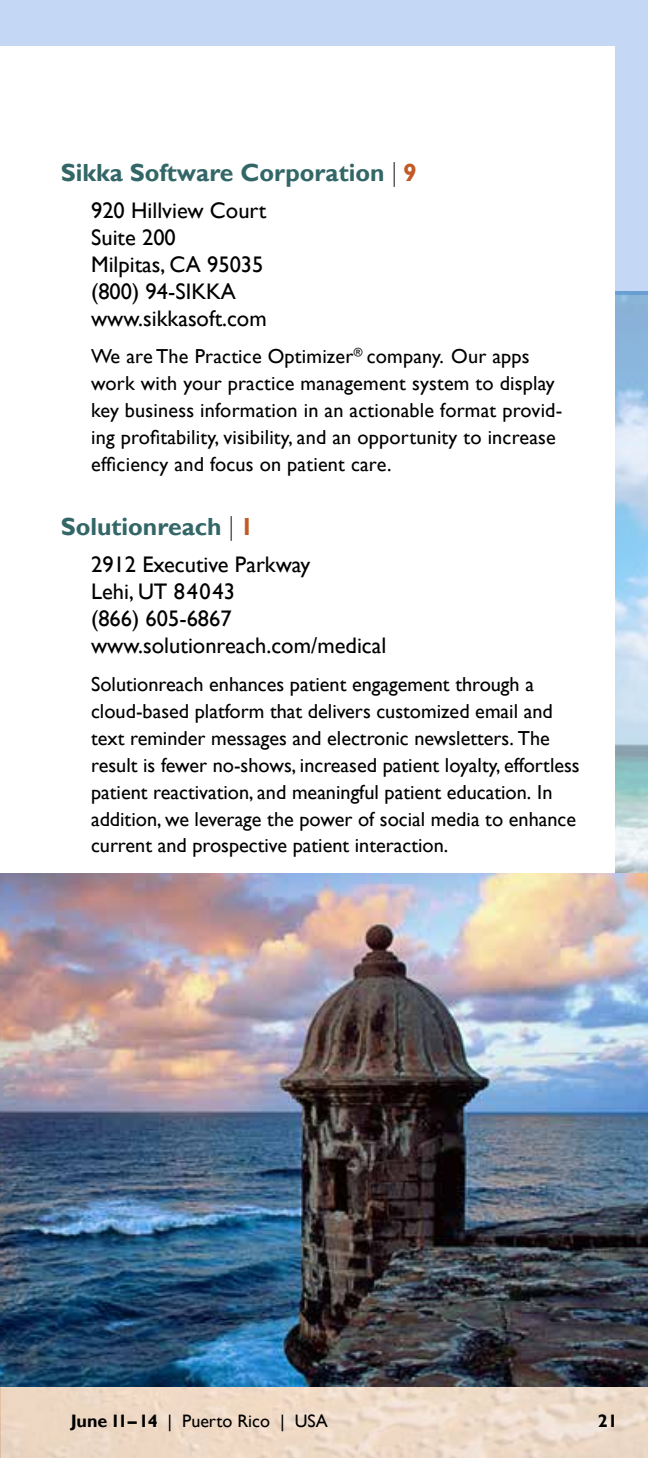
<style>
.page{position:relative;width:648px;height:1458px;background:#fff}
.page>*{position:absolute;margin:0;border:0;box-sizing:border-box;transform-origin:0 0}
.t1{font:700 24.75px "Gill Sans";color:#336667}
.t2{font:22.5px/27px "Gill Sans";color:#000}
.t3{font:20.25px/27px "Gill Sans";color:#000}
.t4{font:18px "Gill Sans";color:#000}
.t5{font:700 18px "Gill Sans";color:#000}
.s1{font-family:"Swiss 721 BT";font-weight:100;color:#000}
.s2{color:#c15a25}
.s3{font-weight:700}
</style>
<div class="page">
<div style="left:0;top:0;width:648px;height:295px;background:#c4d7f5"></div>
<img style="left:0;top:1387px;width:1px;height:71px">
<div style="left:0;top:46px;width:615px;height:1341px;background:#fff"></div>
<img style="left:0;top:874px;width:648px;height:513px">
<p class="t1" style="left:61px;top:158px;width:358px">Sikka Software Corporation <span class="s1">|</span> <span class="s2">9</span></p>
<p class="t2" style="left:91px;top:197px;width:177px">920 Hillview Court<br>Suite 200<br>Milpitas, CA 95035 (800) 94-SIKKA www.sikkasoft.com</p>
<p class="t3" style="left:91px;top:343px;width:473px">We are The Practice Optimizer<sup>®</sup> company. Our apps work with your practice management system to display key business information in an actionable format provid&shy;ing profitability, visibility, and an opportunity to increase efficiency and focus on patient care.</p>
<p class="t1" style="left:61px;top:512px;width:195px">Solutionreach <span class="s1">|</span> <span class="s2">1</span></p>
<p class="t2" style="left:91px;top:552px;width:297px">2912 Executive Parkway<br>Lehi, UT 84043<br>(866) 605-6867 www.solutionreach.com/medical</p>
<p class="t3" style="left:91px;top:671px;width:490px">Solutionreach enhances patient engagement through a cloud-based platform that delivers customized email and text reminder messages and electronic newsletters. The result is fewer no-shows, increased patient loyalty, effortless patient reactivation, and meaningful patient education. In addition, we leverage the power of social media to enhance current and prospective patient interaction.</p>
<p class="t4" style="left:71px;top:1411px;width:258px"><span class="s3">June 11 – 14</span> | Puerto Rico | USA</p>
<p class="t5" style="left:598px;top:1411px;width:21px">21</p>
</div>
